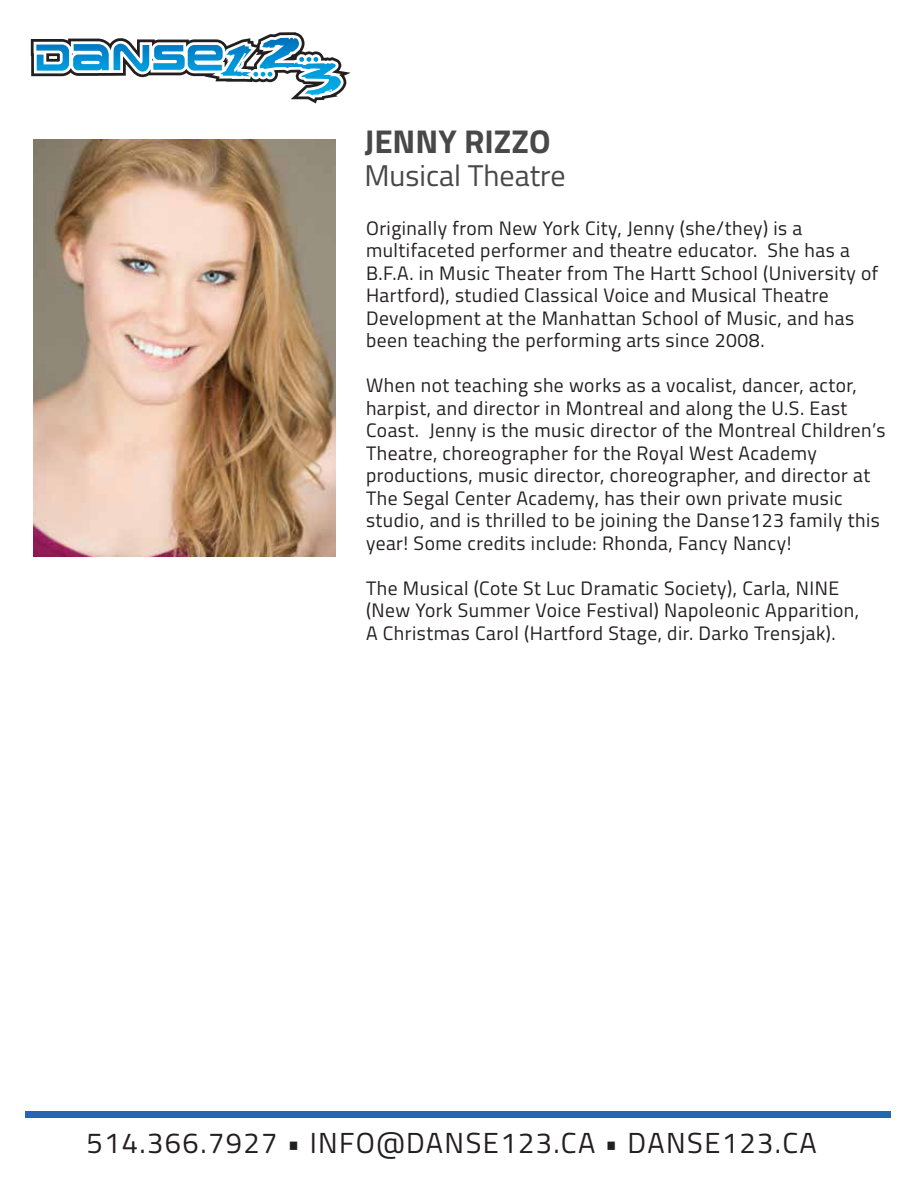
<style>
.page{position:relative;width:918px;height:1188px;background:#fff}
.page>*{position:absolute;margin:0;border:0;box-sizing:border-box;transform-origin:0 0}
.t1{font:700 33px "Titillium";color:#484848}
.t2{font:30px "Titillium Web";color:#484848}
.t3{font:28.95px "Titillium";letter-spacing:.05em;color:#231f20}
.t4{font:19.5px/22.5px "Titillium Web";letter-spacing:.025em;color:#231f20}
</style>
<div class="page">
<svg style="left:31px;top:32px;width:320px;height:71px"></svg>
<div style="left:26px;top:1111px;width:865px;height:7px;background:#2466b1"></div>
<img style="left:33px;top:140px;width:303px;height:416px">
<h1 class="t1" style="left:364px;top:117px;width:188px">JENNY RIZZO</h1>
<h2 class="t2" style="left:364px;top:154px;width:203px">Musical Theatre</h2>
<p class="t4" style="left:366px;top:215px;width:514px">Originally from New York City, Jenny (she/they) is a multifaceted performer and theatre educator. She has a B.F.A. in Music Theater from The Hartt School (University of Hartford), studied Classical Voice and Musical Theatre Development at the Manhattan School of Music, and has been teaching the performing arts since 2008.</p>
<p class="t4" style="left:366px;top:373px;width:521px">When not teaching she works as a vocalist, dancer, actor, harpist, and director in Montreal and along the U.S. East Coast. Jenny is the music director of the Montreal Children’s Theatre, choreographer for the Royal West Academy productions, music director, choreographer, and director at The Segal Center Academy, has their own private music studio, and is thrilled to be joining the Danse123 family this year! Some credits include: Rhonda, Fancy Nancy!</p>
<p class="t4" style="left:366px;top:576px;width:495px">The Musical (Cote St Luc Dramatic Society), Carla, NINE (New York Summer Voice Festival) Napoleonic Apparition,<br>A Christmas Carol (Hartford Stage, dir. Darko Trensjak).</p>
<h3 class="t3" style="left:86px;top:1122px;width:732px">514.366.7927 • INFO@DANSE123.CA • DANSE123.CA</h3>
</div>
